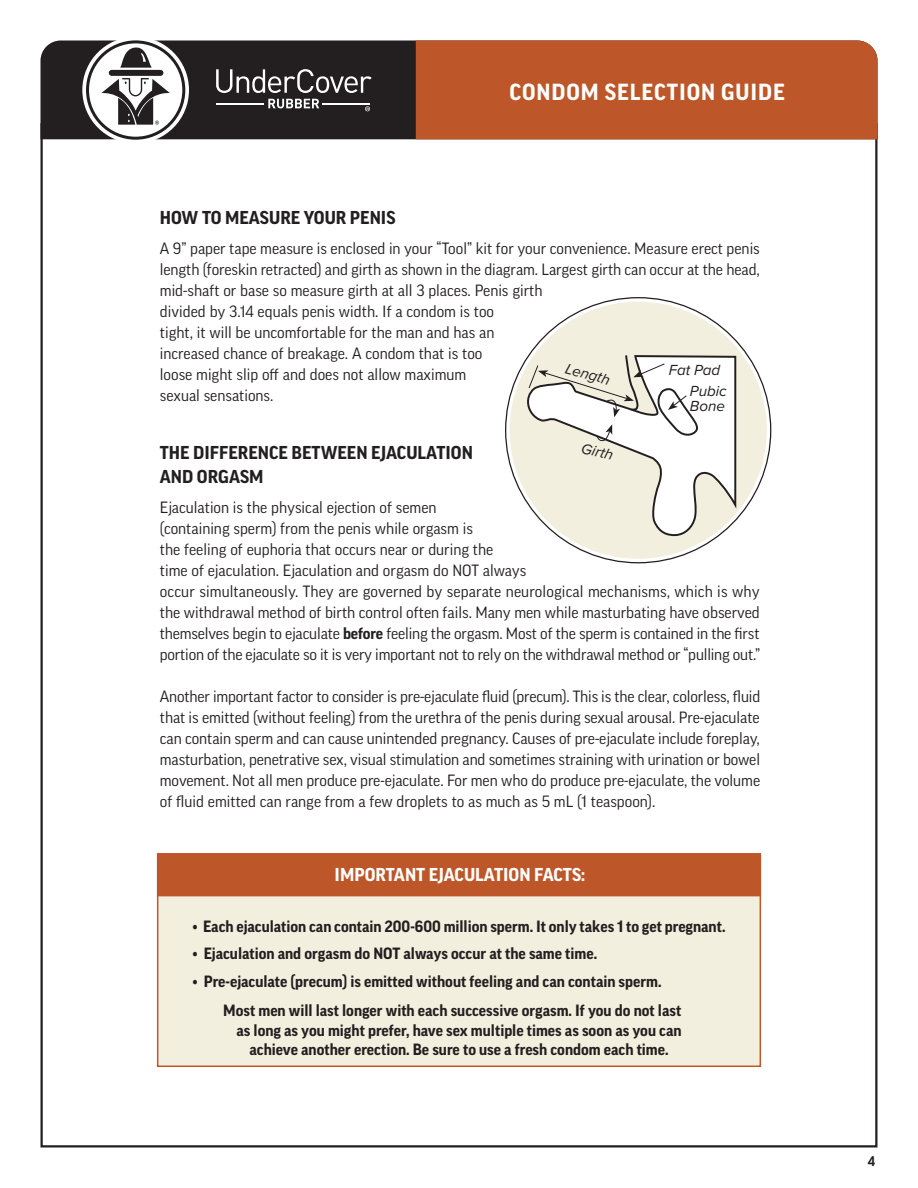
<style>
.page{position:relative;width:918px;height:1188px;background:#fff}
.page>*{position:absolute;margin:0;border:0;box-sizing:border-box;transform-origin:0 0}
.t1{font:700 22.5px "Good Pro";letter-spacing:.04em;color:#fff}
.t2{font:700 18px/24px "Good Pro";color:#231f20}
.t3{font:700 18px "Good Pro";color:#fff}
.t4{font:15.75px/21px "Good Pro";color:#231f20}
.t5{font:700 15.75px/29.2px "Good Pro";color:#231f20}
.t6{font:italic 15.15px/21.1px "Proxima Nova";color:#231f20}
.t7{font:700 13.5px "Good Pro";color:#231f20}
.s1{font-weight:700}
</style>
<div class="page">
<div style="left:40px;top:40px;width:376px;height:99px;background:#231f20"></div>
<div style="left:416px;top:40px;width:462px;height:99px;background:#bd5729"></div>
<svg style="left:216px;top:69px;width:156px;height:24px"></svg>
<svg style="left:268px;top:99px;width:51px;height:9px"></svg>
<hr style="left:216px;top:103px;width:48px;height:2px;background:#fff">
<hr style="left:323px;top:103px;width:47px;height:2px;background:#fff">
<svg style="left:365px;top:106px;width:5px;height:5px"></svg>
<svg style="left:82px;top:37px;width:107px;height:106px"></svg>
<div style="left:86px;top:40px;width:99px;height:100px;border:3px solid #231f20;border-radius:50%"></div>
<svg style="left:101px;top:48px;width:69px;height:77px"></svg>
<div style="left:157px;top:853px;width:604px;height:214px;background:#f3efde;border:2px solid #bd5729"></div>
<div style="left:506px;top:298px;width:265px;height:265px;background:#f3efde;border-radius:50%"></div>
<div style="left:502px;top:294px;width:273px;height:273px;border:8px solid #fff;border-radius:50%"></div>
<svg style="left:526px;top:353px;width:211px;height:183px"></svg>
<div style="left:157px;top:853px;width:604px;height:43px;background:#bd5729"></div>
<h1 class="t1" style="left:509px;top:80px;width:277px">CONDOM SELECTION GUIDE</h1>
<p class="t2" style="left:160px;top:206px;width:237px">HOW TO MEASURE YOUR PENIS</p>
<p class="t4" style="left:160px;top:238px;width:601px">A 9” paper tape measure is enclosed in your “Tool” kit for your convenience. Measure erect penis length (foreskin retracted) and girth as shown in the diagram. Largest girth can occur at the head, mid-shaft or base so measure girth at all 3 places. Penis girth<br>divided by 3.14 equals penis width. If a condom is too<br>tight, it will be uncomfortable for the man and has an<br>increased chance of breakage. A condom that is too<br>loose might slip off and does not allow maximum<br>sexual sensations.</p>
<p class="t6" style="left:569px;top:357px;width:47px;rotate:16deg">Length</p>
<p class="t6" style="left:690px;top:358px;width:38px;text-indent:-21px">Fat Pad<br>Pubic</p>
<p class="t6" style="left:690px;top:395px;width:37px">Bone</p>
<p class="t6" style="left:584px;top:437px;width:34px;rotate:13deg">Girth</p>
<p class="t2" style="left:160px;top:441px;width:315px">THE DIFFERENCE BETWEEN EJACULATION<br>AND ORGASM</p>
<p class="t4" style="left:160px;top:497px;width:602px">Ejaculation is the physical ejection of semen<br>(containing sperm) from the penis while orgasm is<br>the feeling of euphoria that occurs near or during the<br>time of ejaculation. Ejaculation and orgasm do NOT always<br>occur simultaneously. They are governed by separate neurological mechanisms, which is why the withdrawal method of birth control often fails. Many men while masturbating have observed themselves begin to ejaculate <span class="s1">before</span> feeling the orgasm. Most of the sperm is contained in the first portion of the ejaculate so it is very important not to rely on the withdrawal method or “pulling out.”</p>
<p class="t4" style="left:160px;top:686px;width:602px;text-align:justify">Another important factor to consider is pre-ejaculate fluid (precum). This is the clear, colorless, fluid that is emitted (without feeling) from the urethra of the penis during sexual arousal. Pre-ejaculate can contain sperm and can cause unintended pregnancy. Causes of pre-ejaculate include foreplay, masturbation, penetrative sex, visual stimulation and sometimes straining with urination or bowel movement. Not all men produce pre-ejaculate. For men who do produce pre-ejaculate, the volume of fluid emitted can range from a few droplets to as much as 5 mL (1 teaspoon).</p>
<p class="t3" style="left:335px;top:864px;width:252px">IMPORTANT EJACULATION FACTS:</p>
<p class="t5" style="left:193px;top:911px;width:534px">• Each ejaculation can contain 200-600 million sperm. It only takes 1 to get pregnant.</p>
<p class="t5" style="left:193px;top:939px;width:406px">• Ejaculation and orgasm do NOT always occur at the same time.</p>
<p class="t5" style="left:223px;top:967px;width:460px;text-indent:-30px">• Pre-ejaculate (precum) is emitted without feeling and can contain sperm.<br>Most men will last longer with each successive orgasm. If you do not last</p>
<p class="t5" style="left:237px;top:1020px;width:447px;line-height:19.5px;text-align:center">as long as you might prefer, have sex multiple times as soon as you can achieve another erection. Be sure to use a fresh condom each time.</p>
<p class="t7" style="left:868px;top:1154px;width:9px">4</p>
</div>
